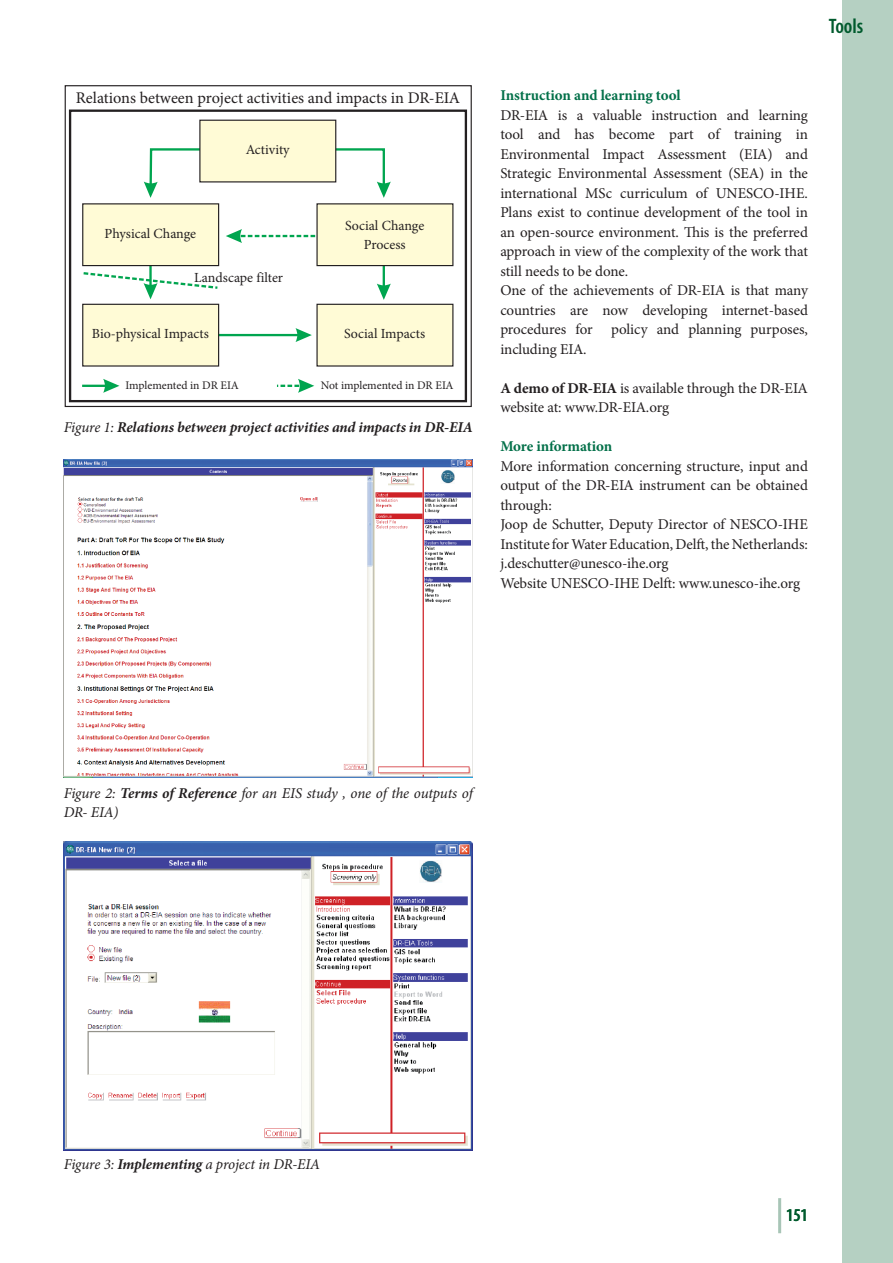
<style>
.page{position:relative;width:893px;height:1263px;background:#fff}
.page>*{position:absolute;margin:0;border:0;box-sizing:border-box;transform-origin:0 0}
.t1{font:600 condensed 21px "Myriad Pro";letter-spacing:-.005em;color:#005a2d}
.t2{font:600 condensed 18px "Myriad Pro";color:#005a2d}
.t3{font:16.2px "Minion Pro";color:#231f20}
.t4{font:15px/19.5px "Minion Pro";letter-spacing:-.005em;color:#231f20}
.t5{font:italic 15px/19.5px "Minion Pro";letter-spacing:-.015em;color:#231f20}
.t6{font:italic 700 15px "Minion Pro";letter-spacing:-.005em;color:#231f20}
.t7{font:700 15px "Minion Pro";letter-spacing:-.01em;color:#037049}
.t8{font:13.95px/18.8px "Minion Pro";color:#231f20;text-align:center}
.t9{font:11.55px "Minion Pro";color:#231f20}
.s1{font-weight:400}
.s2{font-weight:700}
</style>
<div class="page">
<div style="left:842px;top:0;width:51px;height:1263px;background:#b5d0c2"></div>
<hr style="left:778px;top:1198px;width:3px;height:35px;background:#005a2d">
<img style="left:64px;top:459px;width:409px;height:319px">
<img style="left:64px;top:842px;width:409px;height:309px">
<hr style="left:149px;top:258px;width:3px;height:33px;background:#00a54f">
<hr style="left:383px;top:258px;width:2px;height:34px;background:#00a54f">
<svg style="left:377px;top:284px;width:14px;height:16px"></svg>
<svg style="left:226px;top:229px;width:90px;height:14px"></svg>
<hr style="left:208px;top:334px;width:96px;height:2px;background:#00a54f">
<svg style="left:296px;top:328px;width:16px;height:14px"></svg>
<div style="left:82px;top:304px;width:137px;height:63px;background:#fffbd6;border:1px solid #231f20"></div>
<div style="left:82px;top:203px;width:137px;height:63px;background:#fffbd6;border:1px solid #231f20"></div>
<div style="left:316px;top:304px;width:137px;height:63px;background:#fffbd6;border:1px solid #231f20"></div>
<div style="left:316px;top:203px;width:137px;height:63px;background:#fffbd6;border:1px solid #231f20"></div>
<svg style="left:144px;top:148px;width:73px;height:50px"></svg>
<svg style="left:318px;top:147px;width:73px;height:51px"></svg>
<div style="left:199px;top:120px;width:137px;height:62px;background:#fffbd6;border:1px solid #231f20"></div>
<hr style="left:82px;top:385px;width:29px;height:2px;background:#00a54f">
<svg style="left:103px;top:379px;width:16px;height:14px"></svg>
<svg style="left:277px;top:379px;width:37px;height:14px"></svg>
<svg style="left:83px;top:271px;width:135px;height:28px"></svg>
<div style="left:69px;top:110px;width:398px;height:292px;border:2px solid #231f20"></div>
<div style="left:65px;top:85px;width:407px;height:322px;border:1px solid #231f20"></div>
<p class="t3" style="left:76px;top:92px;width:386px">Relations between project activities and impacts in DR-EIA</p>
<p class="t8" style="left:105px;top:225px;width:93px">Physical Change</p>
<p class="t8" style="left:246px;top:142px;width:45px">Activity</p>
<p class="t8" style="left:194px;top:269px;width:90px">Landscape filter</p>
<p class="t8" style="left:92px;top:326px;width:118px">Bio-physical Impacts</p>
<p class="t8" style="left:345px;top:218px;width:81px">Social Change<br>Process</p>
<p class="t8" style="left:344px;top:326px;width:83px">Social Impacts</p>
<p class="t9" style="left:125px;top:380px;width:115px">Implemented in DR EIA</p>
<p class="t9" style="left:321px;top:380px;width:134px">Not implemented in DR EIA</p>
<p class="t6" style="left:64px;top:417px;width:411px"><span class="s1">Figure 1:</span> Relations between project activities and impacts in DR-EIA</p>
<h1 class="t1" style="left:829px;top:13px;width:36px">Tools</h1>
<p class="t7" style="left:500px;top:85px;width:182px">Instruction and learning tool</p>
<p class="t4" style="left:500px;top:105px;width:309px">DR-EIA is a valuable instruction and learning tool and has become part of training in Environmental Impact Assessment (EIA) and Strategic Environmental Assessment (SEA) in the international MSc curriculum of UNESCO-IHE.<br>Plans exist to continue development of the tool in an open-source environment. This is the preferred approach in view of the complexity of the work that still needs to be done.<br>One of the achievements of DR-EIA is that many countries are now developing internet-based procedures for policy and planning purposes, including EIA.</p>
<p class="t4" style="left:500px;top:378px;width:309px"><span class="s2">A demo of DR-EIA</span> is available through the DR-EIA website at: www.DR-EIA.org</p>
<p class="t7" style="left:500px;top:436px;width:113px">More information</p>
<p class="t4" style="left:500px;top:456px;width:309px">more information concerning structure, input and output of the DR-EIA instrument can be obtained through:<br>Joop de Schutter, Deputy Director of NESCO-IHE Institute for Water Education, Delft, the Netherlands: j.deschutter@unesco-ihe.org<br>Website UNESCO-IHE Delft: www.unesco-ihe.org</p>
<p class="t5" style="left:64px;top:783px;width:411px">Figure 2: <span class="s2">Terms of Reference</span> for an EIS study , one of the outputs of<br>DR- EIA)</p>
<p class="t5" style="left:64px;top:1155px;width:258px">Figure 3: <span class="s2">Implementing</span> a project in DR-EIA</p>
<p class="t2" style="left:786px;top:1204px;width:23px">151</p>
</div>
